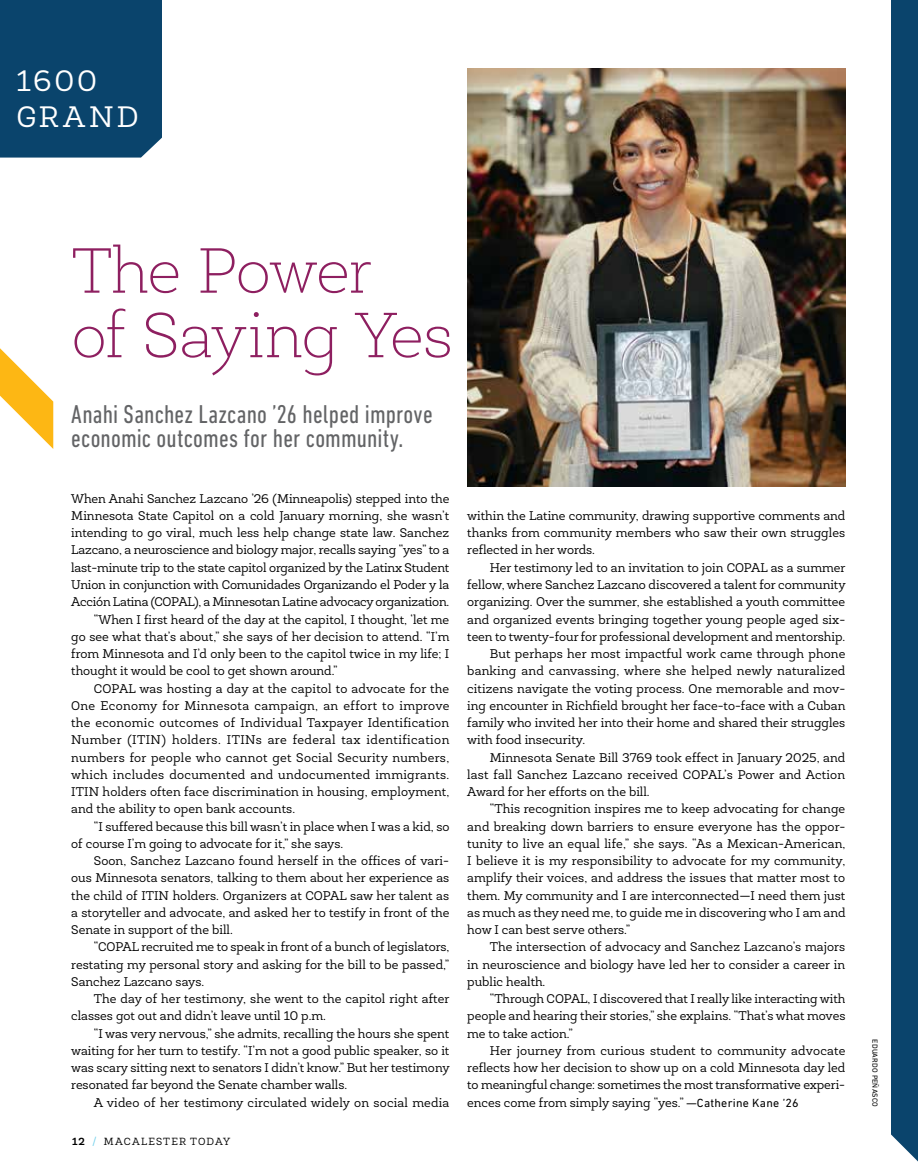
<style>
.page{position:relative;width:918px;height:1175px;background:#fff}
.page>*{position:absolute;margin:0;border:0;box-sizing:border-box;transform-origin:0 0}
.t1{font:100 64.5px/64.5px "Newslab";letter-spacing:-.025em;color:#8e1f60}
.t2{font:30px/36px "Newslab";letter-spacing:.1em;color:#fff}
.t3{font:condensed 26.25px/24px "DIN Next LT Pro";letter-spacing:.005em;color:#636466}
.t4{font:12.75px/17.2px "Newslab";color:#000;text-align:justify}
.t5{font:12.75px "Newslab";letter-spacing:.025em;color:#000}
.t6{font:12.75px "Newslab";letter-spacing:.03em;color:#000}
.t7{font:10.5px "Newslab";letter-spacing:.105em;color:#000}
.t8{font:7.5px "DIN Next LT Pro";letter-spacing:.02em;color:#000}
.s1{font-weight:700}
.s2{color:#6acdea}
.s3{font-family:"DIN Next LT Pro";font-size:12px}
</style>
<div class="page">
<div style="left:891px;top:0;width:27px;height:1161px;background:#0a446c"></div>
<div style="left:0;top:0;width:162px;height:158px;background:#0a446c"></div>
<img style="left:467px;top:68px;width:378px;height:418px">
<svg style="left:0;top:348px;width:53px;height:101px"></svg>
<h2 class="t2" style="left:16px;top:63px;width:124px">1600<br>GRAND</h2>
<h1 class="t1" style="left:71px;top:239px;width:383px">The Power<br>of Saying Yes</h1>
<h3 class="t3" style="left:71px;top:401px;width:363px">Anahi Sanchez Lazcano ’26 helped improve economic outcomes for her community.</h3>
<p class="t4" style="left:71px;top:490px;width:380px">When Anahi Sanchez Lazcano ’26 (Minneapolis) stepped into the</p>
<p class="t4" style="left:71px;top:507px;width:379px">Minnesota State Capitol on a cold January morning, she wasn’t</p>
<p class="t4" style="left:71px;top:524px;width:379px">intending to go viral, much less help change state law. Sanchez</p>
<p class="t4" style="left:71px;top:541px;width:380px">Lazcano, a neuroscience and biology major, recalls saying “yes” to a</p>
<p class="t4" style="left:71px;top:559px;width:379px">last-minute trip to the state capitol organized by the Latinx Student</p>
<p class="t4" style="left:71px;top:576px;width:380px">Union in conjunction with Comunidades Organizando el Poder y la</p>
<p class="t4" style="left:71px;top:593px;width:380px">Acción Latina (COPAL), a Minnesotan Latine advocacy organization.</p>
<p class="t4" style="left:94px;top:610px;width:357px">“When I first heard of the day at the capitol, I thought, ‘let me</p>
<p class="t4" style="left:71px;top:628px;width:380px">go see what that’s about,” she says of her decision to attend. “I’m</p>
<p class="t4" style="left:71px;top:645px;width:380px">from Minnesota and I’d only been to the capitol twice in my life; I</p>
<p class="t4" style="left:71px;top:662px;width:268px">thought it would be cool to get shown around.”</p>
<p class="t4" style="left:94px;top:679px;width:357px">COPAL was hosting a day at the capitol to advocate for the</p>
<p class="t5" style="left:71px;top:697px;width:380px">One Economy for Minnesota campaign, an effort to improve</p>
<p class="t5" style="left:71px;top:715px;width:380px">the economic outcomes of Individual Taxpayer Identification</p>
<p class="t6" style="left:71px;top:732px;width:380px">Number (ITIN) holders. ITINs are federal tax identification</p>
<p class="t5" style="left:71px;top:749px;width:379px">numbers for people who cannot get Social Security numbers,</p>
<p class="t5" style="left:71px;top:766px;width:380px">which includes documented and undocumented immigrants.</p>
<p class="t4" style="left:71px;top:783px;width:380px">ITIN holders often face discrimination in housing, employment,</p>
<p class="t4" style="left:71px;top:800px;width:225px">and the ability to open bank accounts.</p>
<p class="t4" style="left:94px;top:817px;width:357px">“I suffered because this bill wasn’t in place when I was a kid, so</p>
<p class="t4" style="left:71px;top:835px;width:273px">of course I’m going to advocate for it,” she says.</p>
<p class="t4" style="left:94px;top:852px;width:357px">Soon, Sanchez Lazcano found herself in the offices of vari-</p>
<p class="t4" style="left:71px;top:869px;width:380px">ous Minnesota senators, talking to them about her experience as</p>
<p class="t4" style="left:71px;top:886px;width:379px">the child of ITIN holders. Organizers at COPAL saw her talent as</p>
<p class="t4" style="left:71px;top:904px;width:380px">a storyteller and advocate, and asked her to testify in front of the</p>
<p class="t4" style="left:71px;top:921px;width:163px">Senate in support of the bill.</p>
<p class="t4" style="left:94px;top:938px;width:357px">“COPAL recruited me to speak in front of a bunch of legislators,</p>
<p class="t4" style="left:71px;top:955px;width:380px">restating my personal story and asking for the bill to be passed,”</p>
<p class="t4" style="left:71px;top:973px;width:134px">Sanchez Lazcano says.</p>
<p class="t4" style="left:94px;top:990px;width:357px">The day of her testimony, she went to the capitol right after</p>
<p class="t4" style="left:71px;top:1007px;width:256px">classes got out and didn’t leave until 10 p.m.</p>
<p class="t4" style="left:94px;top:1024px;width:357px">“I was very nervous,” she admits, recalling the hours she spent</p>
<p class="t4" style="left:71px;top:1042px;width:380px">waiting for her turn to testify. “I’m not a good public speaker, so it</p>
<p class="t4" style="left:71px;top:1059px;width:380px">was scary sitting next to senators I didn’t know.” But her testimony</p>
<p class="t4" style="left:71px;top:1076px;width:278px">resonated far beyond the Senate chamber walls.</p>
<p class="t4" style="left:94px;top:1093px;width:357px">A video of her testimony circulated widely on social media</p>
<p class="t7" style="left:72px;top:1135px;width:160px"><span class="s1">12</span> <span class="s2">/</span> MACALESTER TODAY</p>
<p class="t4" style="left:467px;top:507px;width:380px">within the Latine community, drawing supportive comments and thanks from community members who saw their own struggles reflected in her words.</p>
<p class="t4" style="left:490px;top:559px;width:357px">Her testimony led to an invitation to join COPAL as a summer</p>
<p class="t4" style="left:467px;top:576px;width:380px">fellow, where Sanchez Lazcano discovered a talent for community</p>
<p class="t4" style="left:467px;top:593px;width:380px">organizing. Over the summer, she established a youth committee</p>
<p class="t4" style="left:467px;top:610px;width:379px">and organized events bringing together young people aged six-</p>
<p class="t4" style="left:467px;top:628px;width:380px">teen to twenty-four for professional development and mentorship.</p>
<p class="t4" style="left:490px;top:645px;width:357px">But perhaps her most impactful work came through phone</p>
<p class="t4" style="left:467px;top:662px;width:380px">banking and canvassing, where she helped newly naturalized</p>
<p class="t4" style="left:467px;top:679px;width:379px">citizens navigate the voting process. One memorable and mov-</p>
<p class="t4" style="left:467px;top:697px;width:380px">ing encounter in Richfield brought her face-to-face with a Cuban</p>
<p class="t4" style="left:467px;top:714px;width:380px">family who invited her into their home and shared their struggles</p>
<p class="t4" style="left:467px;top:731px;width:120px">with food insecurity.</p>
<p class="t4" style="left:490px;top:748px;width:357px">Minnesota Senate Bill 3769 took effect in January 2025, and</p>
<p class="t4" style="left:467px;top:766px;width:379px">last fall Sanchez Lazcano received COPAL’s Power and Action</p>
<p class="t4" style="left:467px;top:783px;width:184px">Award for her efforts on the bill.</p>
<p class="t4" style="left:490px;top:800px;width:357px">“This recognition inspires me to keep advocating for change</p>
<p class="t4" style="left:467px;top:817px;width:379px">and breaking down barriers to ensure everyone has the oppor-</p>
<p class="t4" style="left:467px;top:835px;width:380px">tunity to live an equal life,” she says. “As a Mexican-American,</p>
<p class="t4" style="left:467px;top:852px;width:380px">I believe it is my responsibility to advocate for my community,</p>
<p class="t4" style="left:467px;top:869px;width:379px">amplify their voices, and address the issues that matter most to</p>
<p class="t4" style="left:467px;top:886px;width:380px">them. My community and I are interconnected—I need them just</p>
<p class="t4" style="left:467px;top:904px;width:380px">as much as they need me, to guide me in discovering who I am and</p>
<p class="t4" style="left:467px;top:921px;width:165px">how I can best serve others.”</p>
<p class="t4" style="left:490px;top:938px;width:357px">The intersection of advocacy and Sanchez Lazcano’s majors</p>
<p class="t4" style="left:467px;top:955px;width:379px">in neuroscience and biology have led her to consider a career in</p>
<p class="t4" style="left:467px;top:973px;width:80px">public health.</p>
<p class="t4" style="left:490px;top:990px;width:357px">“Through COPAL, I discovered that I really like interacting with</p>
<p class="t4" style="left:467px;top:1007px;width:380px">people and hearing their stories,” she explains. “That’s what moves</p>
<p class="t4" style="left:467px;top:1024px;width:107px">me to take action.”</p>
<p class="t4" style="left:490px;top:1042px;width:357px">Her journey from curious student to community advocate</p>
<p class="t4" style="left:467px;top:1059px;width:379px">reflects how her decision to show up on a cold Minnesota day led</p>
<p class="t4" style="left:467px;top:1076px;width:379px">to meaningful change: sometimes the most transformative experi-</p>
<p class="t4" style="left:467px;top:1093px;width:333px">ences come from simply saying “yes.” <span class="s3">—Catherine Kane ’26</span></p>
<p class="t8" style="left:880px;top:1039px;width:69px;rotate:90deg">EDUARDO PEÑASCO</p>
</div>
